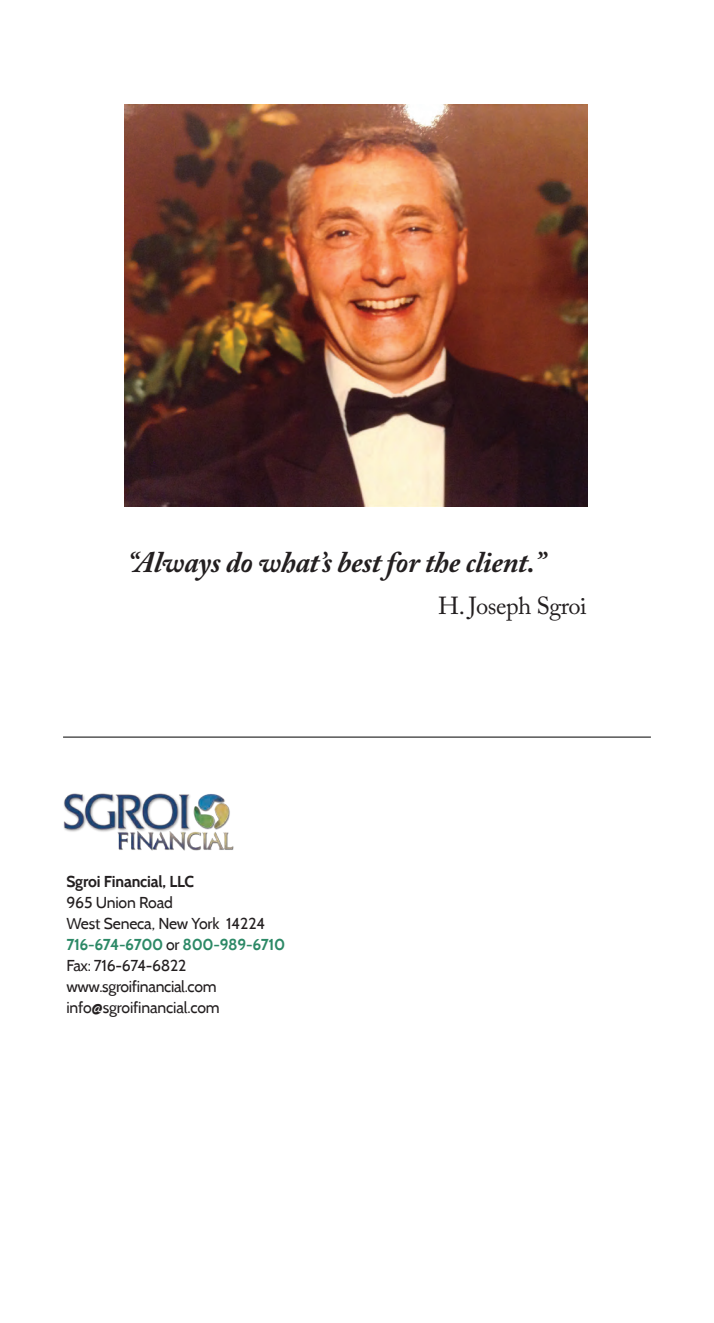
<style>
.page{position:relative;width:714px;height:1323px;background:#fff}
.page>*{position:absolute;margin:0;border:0;box-sizing:border-box;transform-origin:0 0}
.t1{font:italic 700 29.75px "Adobe Caslon Pro";letter-spacing:-.01em;color:#231f20}
.t2{font:24.5px "Adobe Caslon Pro";letter-spacing:-.02em;color:#231f20}
.Serif_text{font:15.75px "Cabin";letter-spacing:-.015em;color:#231f20}
.Serif_text-2{font:700 15.75px "Cabin";letter-spacing:-.02em;color:#2c8966}
.Serif_text-3{font:700 15.75px "Cabin";letter-spacing:-.01em;color:#231f20}
.s1{font-weight:400;color:#231f20}
</style>
<div class="page">
<img style="left:63px;top:793px;width:171px;height:58px">
<hr style="left:63px;top:737px;width:587px;height:1px;background:#000">
<img style="left:125px;top:105px;width:462px;height:402px">
<p class="t1" style="left:127px;top:545px;width:418px">“Always do what’s best for the client.”</p>
<p class="t2" style="left:438px;top:592px;width:150px">H. Joseph Sgroi</p>
<p class="Serif_text-3" style="left:66px;top:872px;width:129px">Sgroi Financial, LLC</p>
<p class="Serif_text" style="left:66px;top:893px;width:108px">965 Union Road</p>
<p class="Serif_text" style="left:66px;top:914px;width:200px">West Seneca, New York 14224</p>
<p class="Serif_text-2" style="left:66px;top:935px;width:220px">716-674-6700 <span class="s1">or</span> 800-989-6710</p>
<p class="Serif_text" style="left:66px;top:956px;width:121px">Fax: 716-674-6822</p>
<p class="Serif_text" style="left:66px;top:977px;width:151px">www.sgroifinancial.com</p>
<p class="Serif_text" style="left:66px;top:998px;width:155px">info@sgroifinancial.com</p>
</div>
